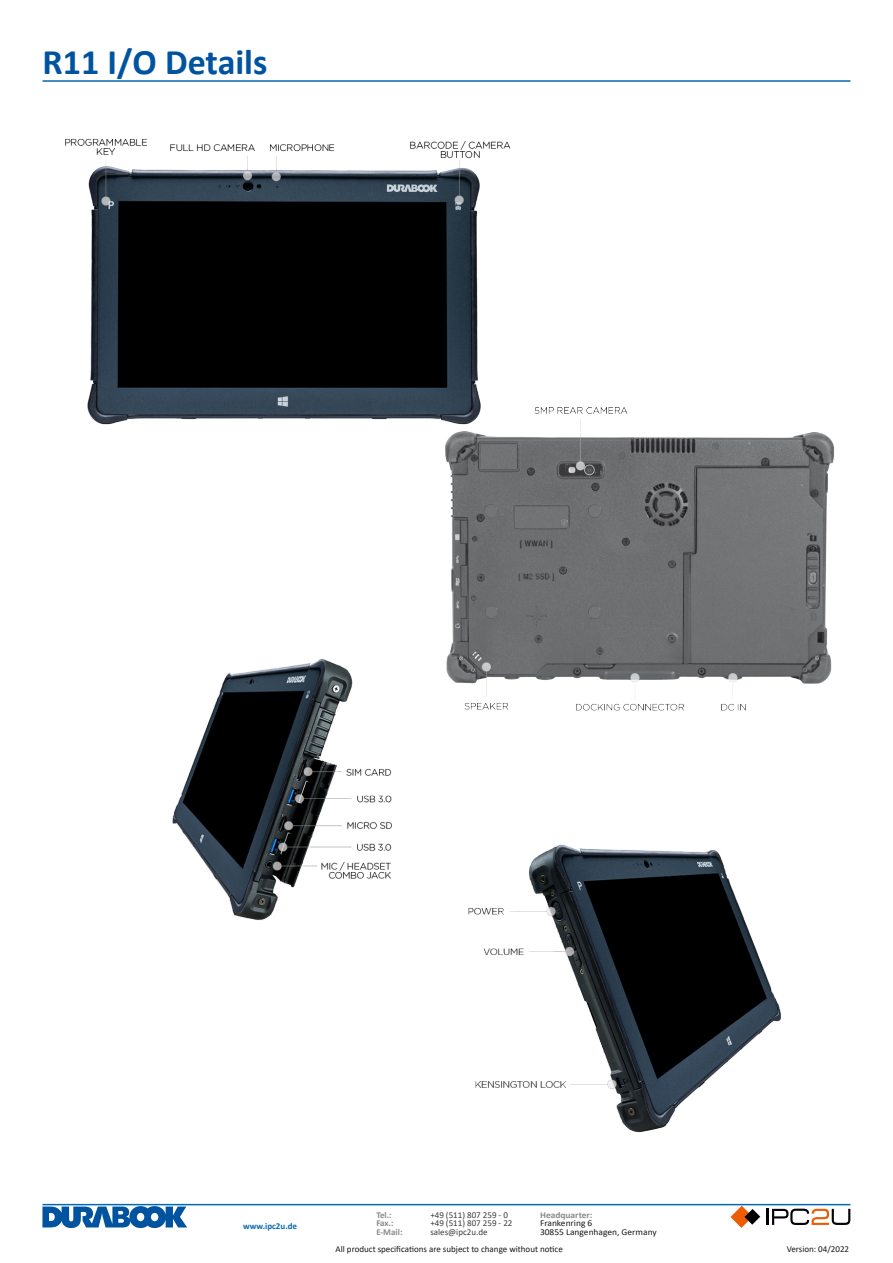
<style>
.page{position:relative;width:893px;height:1263px;background:#fff}
.page>*{position:absolute;margin:0;border:0;box-sizing:border-box;transform-origin:0 0}
.t1{font:700 36px "Calibri";color:#00549f}
.t2{font:9px "Calibri";color:#1a171c}
.t3{font:9px "Calibri";color:#3e3e41}
.t4{font:9px/8.4px "Calibri";color:#1a171c;scale:1.05 1}
.t5{font:700 9px "Calibri";color:#89898b}
.t6{font:700 9px "Calibri";color:#89898b;scale:1.05 1}
.t7{font:700 9px "Calibri";color:#0769ae}
</style>
<div class="page">
<hr style="left:43px;top:80px;width:807px;height:2px;background:#006ab3">
<svg style="left:766px;top:1209px;width:84px;height:16px"></svg>
<svg style="left:730px;top:1206px;width:30px;height:22px"></svg>
<hr style="left:43px;top:1204px;width:807px;height:1px;background:#006ab3">
<svg style="left:43px;top:1206px;width:144px;height:22px"></svg>
<img style="left:65px;top:138px;width:445px;height:287px">
<img style="left:383px;top:389px;width:452px;height:322px">
<img style="left:172px;top:608px;width:336px;height:313px">
<img style="left:447px;top:821px;width:334px;height:312px">
<p class="t1" style="left:43px;top:37px;width:226px">R11 I/O Details</p>
<p class="t5" style="left:376px;top:1208px;width:17px">Tel.:</p>
<p class="t3" style="left:430px;top:1208px;width:79px">+49 (511) 807 259 - 0</p>
<p class="t5" style="left:376px;top:1225px;width:28px">E-Mail:</p>
<p class="t3" style="left:430px;top:1225px;width:59px">sales@ipc2u.de</p>
<p class="t6" style="left:540px;top:1208px;width:52px">Headquarter:</p>
<p class="t2" style="left:336px;top:1242px;width:229px">All product specifications are subject to change without notice</p>
<p class="t7" style="left:243px;top:1219px;width:56px">www.ipc2u.de</p>
<p class="t4" style="left:540px;top:1219px;width:113px">Frankenring 6<br>30855 Langenhagen, Germany</p>
<p class="t5" style="left:376px;top:1217px;width:19px">Fax.:</p>
<p class="t3" style="left:430px;top:1217px;width:84px">+49 (511) 807 259 - 22</p>
<p class="t2" style="left:787px;top:1243px;width:64px">Version: 04/2022</p>
</div>
